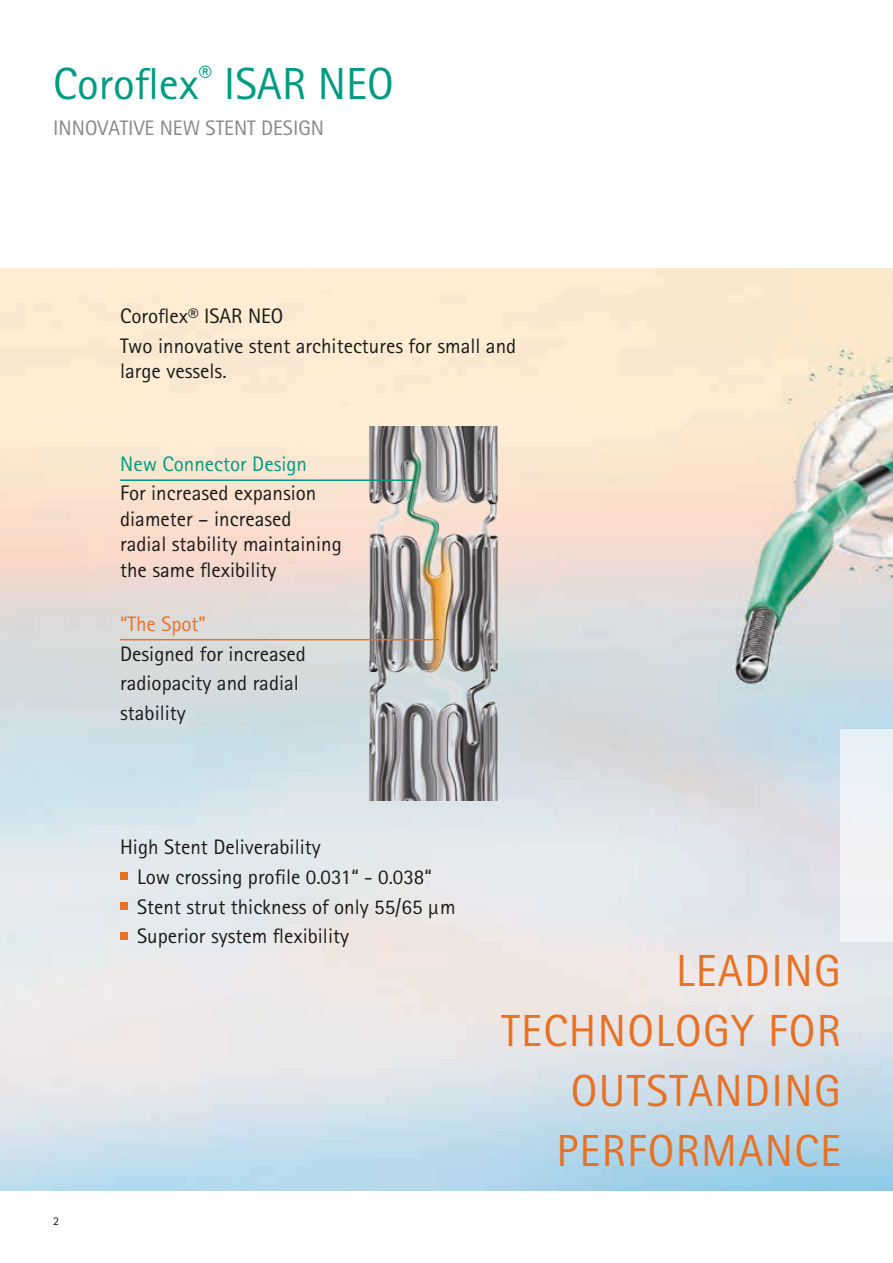
<style>
.page{position:relative;width:893px;height:1263px;background:#fff}
.page>*{position:absolute;margin:0;border:0;box-sizing:border-box;transform-origin:0 0}
.t1{font:45px/60px "Rotis Sans Serif Pro";letter-spacing:.03em;color:#e77226;text-align:right}
.t2{font:45px "Rotis Sans Serif Pro";color:#009b82}
.t3{font:21px/29.7px "Rotis Sans Serif Pro";color:#1a1918}
.t4{font:21px "Rotis Sans Serif Pro";color:#878787}
.t5{font:21px "Rotis Sans Serif Pro";color:#009b82}
.t6{font:21px "Rotis Sans Serif Pro";color:#e77226}
.t7{font:12px "Rotis Sans Serif Pro";color:#1a1918}
</style>
<div class="page">
<img style="left:0;top:269px;width:893px;height:922px">
<div style="left:120px;top:872px;width:8px;height:8px;background:#e77226"></div>
<div style="left:120px;top:902px;width:8px;height:8px;background:#e77226"></div>
<div style="left:120px;top:932px;width:8px;height:7px;background:#e77226"></div>
<div style="left:841px;top:729px;width:52px;height:213px;background:#f1f2f6"></div>
<img style="left:360px;top:426px;width:147px;height:374px">
<hr style="left:120px;top:639px;width:319px;height:1px;background:#e77226">
<hr style="left:120px;top:479px;width:295px;height:2px;background:#009b82">
<h1 class="t2" style="left:53px;top:57px;width:342px">Coroflex<sup>®</sup> ISAR NEO</h1>
<p class="t4" style="left:53px;top:116px;width:273px">INNOVATIVE NEW STENT DESIGN</p>
<p class="t3" style="left:120px;top:301px;width:398px">Coroflex® ISAR NEO<br>Two innovative stent architectures for small and</p>
<p class="t3" style="left:120px;top:356px;width:108px">large vessels.</p>
<p class="t5" style="left:120px;top:451px;width:188px">New Connector Design</p>
<p class="t3" style="left:120px;top:481px;width:223px;line-height:25.5px">For increased expansion diameter – increased radial stability maintaining the same flexibility</p>
<p class="t6" style="left:120px;top:611px;width:87px">“The Spot”</p>
<p class="t3" style="left:120px;top:639px;width:187px">Designed for increased radiopacity and radial stability</p>
<p class="t7" style="left:53px;top:1213px;width:7px">2</p>
<p class="t3" style="left:137px;top:832px;width:320px;text-indent:-17px">High Stent Deliverability<br>Low crossing profile 0.031“ - 0.038“<br>Stent strut thickness of only 55/65 µm<br>Superior system flexibility</p>
<h1 class="t1" style="left:502px;top:941px;width:341px">LEADING<br>TECHNOLOGY FOR<br>OUTSTANDING<br>PERFORMANCE</h1>
</div>
